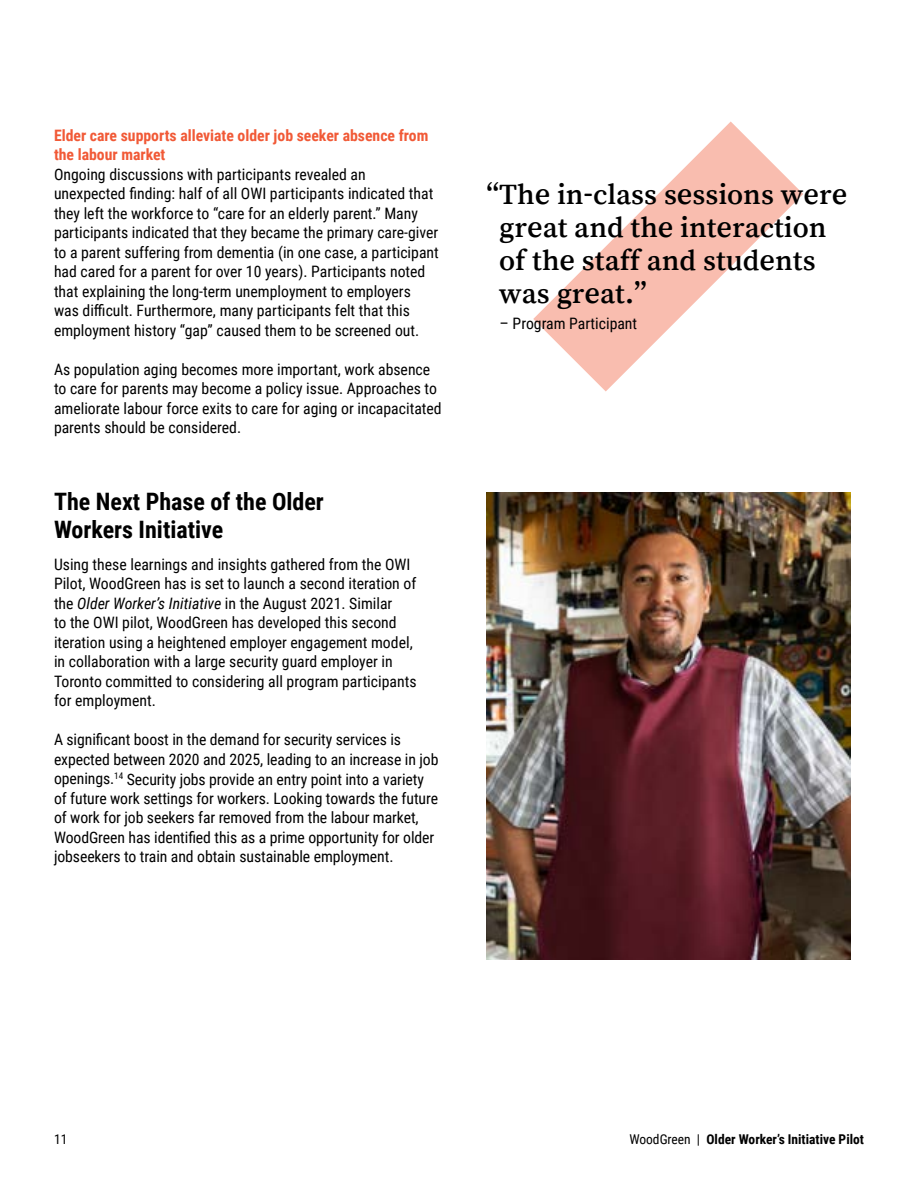
<style>
.page{position:relative;width:918px;height:1188px;background:#fff}
.page>*{position:absolute;margin:0;border:0;box-sizing:border-box;transform-origin:0 0}
.t1{font:30px/33px "Song Myung";color:#000}
.t2{font:700 24px/28.5px "Roboto Condensed";color:#000}
.t3{font:15.75px/19.5px "Roboto Condensed";color:#000}
.t4{font:700 15.75px/19.5px "Roboto Condensed";color:#f15936}
.t5{font:700 13.5px "Roboto Condensed";color:#000}
.t6{font:13.5px "Roboto Condensed";color:#000}
.s1{font-style:italic}
.s2{font-size:16.5px}
.s3{font-weight:400}
</style>
<div class="page">
<img style="left:486px;top:492px;width:364px;height:468px">
<svg style="left:533px;top:121px;width:270px;height:270px"></svg>
<p class="t4" style="left:54px;top:125px;width:376px">Elder care supports alleviate older job seeker absence from the labour market</p>
<p class="t3" style="left:54px;top:164px;width:386px">Ongoing discussions with participants revealed an unexpected finding: half of all OWI participants indicated that they left the workforce to “care for an elderly parent.” Many participants indicated that they became the primary care-giver to a parent suffering from dementia (in one case, a participant had cared for a parent for over 10 years). Participants noted that explaining the long-term unemployment to employers was difficult. Furthermore, many participants felt that this employment history “gap” caused them to be screened out.</p>
<p class="t3" style="left:54px;top:359px;width:389px">As population aging becomes more important, work absence to care for parents may become a policy issue. Approaches to ameliorate labour force exits to care for aging or incapacitated parents should be considered.</p>
<h2 class="t2" style="left:54px;top:486px;width:271px">The Next Phase of the Older<br>Workers Initiative</h2>
<p class="t3" style="left:54px;top:554px;width:364px">Using these learnings and insights gathered from the OWI Pilot, WoodGreen has is set to launch a second iteration of the <span class="s1">Older Worker’s Initiative</span> in the August 2021. Similar<br>to the OWI pilot, WoodGreen has developed this second iteration using a heightened employer engagement model, in collaboration with a large security guard employer in Toronto committed to considering all program participants for employment.</p>
<p class="t3" style="left:54px;top:730px;width:386px">A significant boost in the demand for security services is expected between 2020 and 2025, leading to an increase in job openings.<sup>14</sup> Security jobs provide an entry point into a variety of future work settings for workers. Looking towards the future of work for job seekers far removed from the labour market, WoodGreen has identified this as a prime opportunity for older jobseekers to train and obtain sustainable employment.</p>
<h1 class="t1" style="left:499px;top:179px;width:350px;text-indent:-13px">“The in-class sessions were great and the interaction of the staff and students was great.”</h1>
<p class="t3" style="left:499px;top:313px;width:139px"><span class="s2">–</span> Program Participant</p>
<p class="t6" style="left:54px;top:1130px;width:15px">11</p>
<p class="t5" style="left:629px;top:1130px;width:236px"><span class="s3">WoodGreen |</span> Older Worker’s Initiative Pilot</p>
</div>
